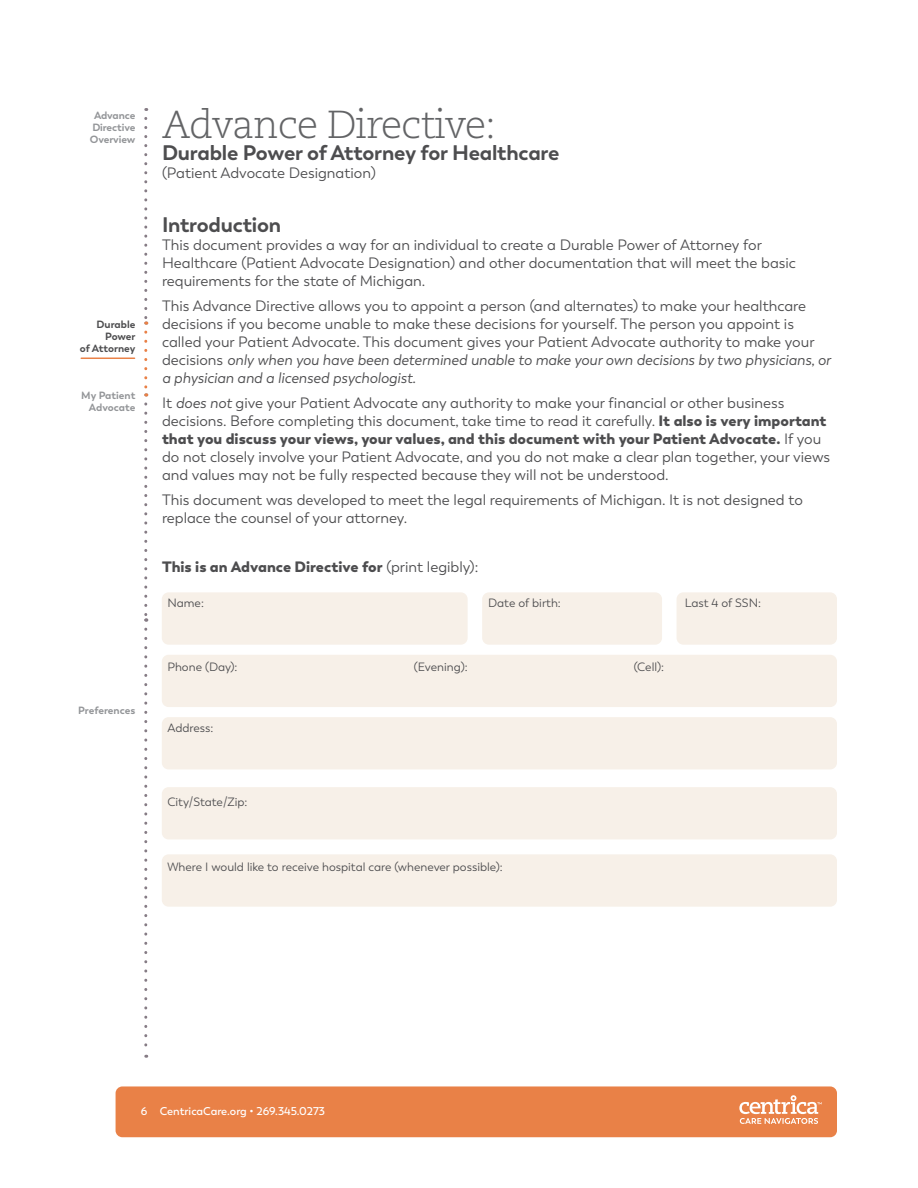
<style>
.page{position:relative;width:918px;height:1188px;background:#fff}
.page>*{position:absolute;margin:0;border:0;box-sizing:border-box;transform-origin:0 0}
.t1{font:300 39px "Caecilia LT Pro 45";letter-spacing:-.025em;color:#636466}
.t2{font:700 21px "Boston";letter-spacing:-.01em;color:#4d4d4f}
.t3{font:15px/18px "Boston";color:#4d4d4f}
.t4{font:900 15px "Boston";color:#4d4d4f}
.t5{font:12px "Boston";color:#4d4d4f}
.t6{font:600 11.25px "Boston";color:#fff}
.t7{font:700 10.5px/12px "Boston";letter-spacing:-.01em;color:#939598;text-align:center}
.t8{font:700 10.5px/12px "Boston";color:#4d4d4f;text-align:right}
.s1{font-style:italic}
.s2{font-weight:900}
.s3{font-weight:400}
</style>
<div class="page">
<div style="left:116px;top:1086px;width:721px;height:51px;background:#e98147;border-radius:7px"></div>
<svg style="left:739px;top:1095px;width:83px;height:29px"></svg>
<svg style="left:144px;top:404px;width:3px;height:218px"></svg>
<svg style="left:144px;top:629px;width:3px;height:429px"></svg>
<svg style="left:144px;top:118px;width:3px;height:207px"></svg>
<svg style="left:144px;top:332px;width:3px;height:64px"></svg>
<div style="left:482px;top:592px;width:180px;height:53px;background:#f7f0e8;border-radius:7px"></div>
<div style="left:677px;top:592px;width:160px;height:53px;background:#f7f0e8;border-radius:7px"></div>
<div style="left:162px;top:592px;width:306px;height:53px;background:#f7f0e8;border-radius:7px"></div>
<div style="left:162px;top:655px;width:675px;height:52px;background:#f7f0e8;border-radius:7px"></div>
<div style="left:162px;top:717px;width:675px;height:52px;background:#f7f0e8;border-radius:7px"></div>
<div style="left:162px;top:787px;width:675px;height:52px;background:#f7f0e8;border-radius:7px"></div>
<div style="left:162px;top:854px;width:675px;height:53px;background:#f7f0e8;border-radius:7px"></div>
<hr style="left:81px;top:358px;width:54px;height:1px;background:#e98147">
<p class="t7" style="left:90px;top:109px;width:47px">Advance<br>Directive<br>Overview</p>
<p class="t8" style="left:80px;top:318px;width:57px">Durable<br>Power<br>of Attorney</p>
<p class="t7" style="left:81px;top:390px;width:56px;text-align:right">My Patient<br>Advocate</p>
<p class="t7" style="left:78px;top:704px;width:59px">Preferences</p>
<h1 class="t1" style="left:162px;top:99px;width:336px">Advance Directive:</h1>
<h2 class="t2" style="left:162px;top:140px;width:399px">Durable Power of Attorney for Healthcare</h2>
<p class="t3" style="left:162px;top:165px;width:215px">(Patient Advocate Designation)</p>
<h2 class="t2" style="left:162px;top:212px;width:121px">Introduction</h2>
<p class="t3" style="left:162px;top:237px;width:636px">This document provides a way for an individual to create a Durable Power of Attorney for<br>Healthcare (Patient Advocate Designation) and other documentation that will meet the basic requirements for the state of Michigan.</p>
<p class="t3" style="left:162px;top:297px;width:670px">This Advance Directive allows you to appoint a person (and alternates) to make your healthcare decisions if you become unable to make these decisions for yourself. The person you appoint is called your Patient Advocate. This document gives your Patient Advocate authority to make your decisions <span class="s1">only when you have been determined unable to make your own decisions by two physicians, or a physician and a licensed psychologist.</span></p>
<p class="t3" style="left:162px;top:394px;width:670px">It <span class="s1">does not</span> give your Patient Advocate any authority to make your financial or other business decisions. Before completing this document, take time to read it carefully. <span class="s2">It also is very important that you discuss your views, your values, and this document with your Patient Advocate.</span> If you do not closely involve your Patient Advocate, and you do not make a clear plan together, your views and values may not be fully respected because they will not be understood.</p>
<p class="t3" style="left:162px;top:491px;width:642px">This document was developed to meet the legal requirements of Michigan. It is not designed to replace the counsel of your attorney.</p>
<p class="t4" style="left:162px;top:557px;width:318px">This is an Advance Directive for <span class="s3">(print legibly):</span></p>
<p class="t5" style="left:488px;top:596px;width:74px">Date of birth:</p>
<p class="t5" style="left:685px;top:596px;width:78px">Last 4 of SSN:</p>
<p class="t5" style="left:167px;top:596px;width:38px">Name:</p>
<p class="t5" style="left:167px;top:660px;width:72px">Phone (Day):</p>
<p class="t5" style="left:414px;top:660px;width:55px">(Evening):</p>
<p class="t5" style="left:634px;top:660px;width:32px">(Cell):</p>
<p class="t5" style="left:167px;top:721px;width:47px">Address:</p>
<p class="t5" style="left:167px;top:795px;width:82px">City/State/Zip:</p>
<p class="t5" style="left:167px;top:860px;width:337px">Where I would like to receive hospital care (whenever possible):</p>
<p class="t6" style="left:141px;top:1105px;width:186px">6 CentricaCare.org • 269.345.0273</p>
</div>
